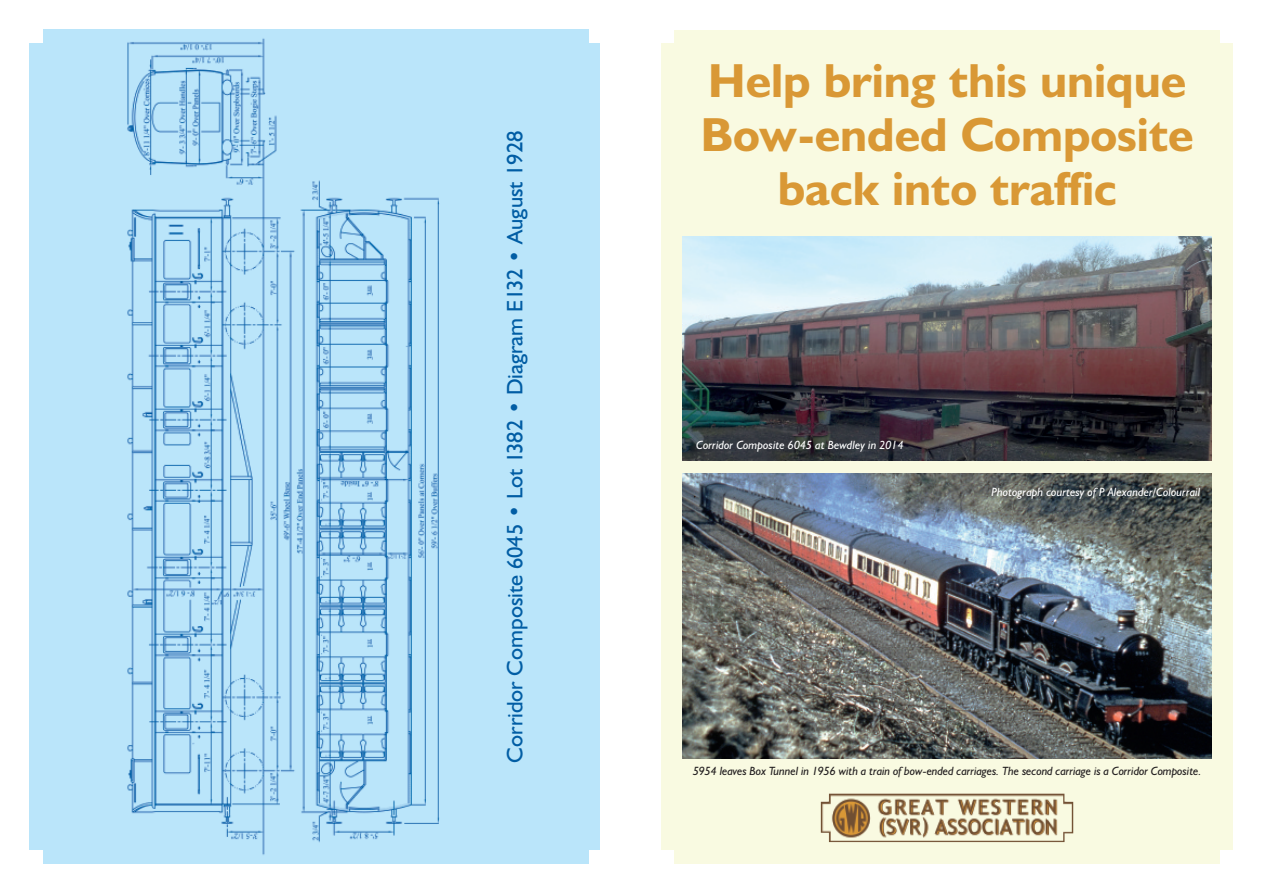
<style>
.page{position:relative;width:1263px;height:893px;background:#fff}
.page>*{position:absolute;margin:0;border:0;box-sizing:border-box;transform-origin:0 0}
.t1{font:700 48px/54px "Humanist 521 BT";color:#d99835;text-align:center}
.t2{font:22.5px "Humanist 521 BT";color:#015da4}
.t3{font:italic 12px "Humanist 521 BT";letter-spacing:-.01em;color:#231f20}
.t4{font:italic 12px "Humanist 521 BT";color:#fff}
</style>
<div class="page">
<img style="left:30px;top:30px;width:570px;height:833px">
<div style="left:0;top:0;width:43px;height:43px;background:#fff"></div>
<div style="left:589px;top:0;width:42px;height:43px;background:#fff"></div>
<div style="left:0;top:850px;width:43px;height:43px;background:#fff"></div>
<div style="left:589px;top:850px;width:42px;height:43px;background:#fff"></div>
<div style="left:661px;top:30px;width:572px;height:833px;background:#f9fae1"></div>
<img style="left:821px;top:794px;width:252px;height:48px">
<img style="left:682px;top:237px;width:530px;height:223px">
<img style="left:682px;top:473px;width:530px;height:285px">
<div style="left:631px;top:0;width:43px;height:43px;background:#fff"></div>
<div style="left:1220px;top:0;width:43px;height:43px;background:#fff"></div>
<div style="left:631px;top:850px;width:43px;height:43px;background:#fff"></div>
<div style="left:1220px;top:850px;width:43px;height:43px;background:#fff"></div>
<h2 class="t2" style="left:507px;top:762px;width:633px;rotate:-90deg">Corridor Composite 6045 • Lot 1382 • Diagram E132 • August 1928</h2>
<h1 class="t1" style="left:701px;top:59px;width:494px">Help bring this unique<br>Bow-ended Composite back into traffic</h1>
<p class="t4" style="left:696px;top:441px;width:209px">Corridor Composite 6045 at Bewdley in 2014</p>
<p class="t4" style="left:991px;top:488px;width:210px">Photograph courtesy of P Alexander/Colourrail</p>
<p class="t3" style="left:693px;top:766px;width:510px">5954 leaves Box Tunnel in 1956 with a train of bow-ended carriages. The second carriage is a Corridor Composite.</p>
</div>
